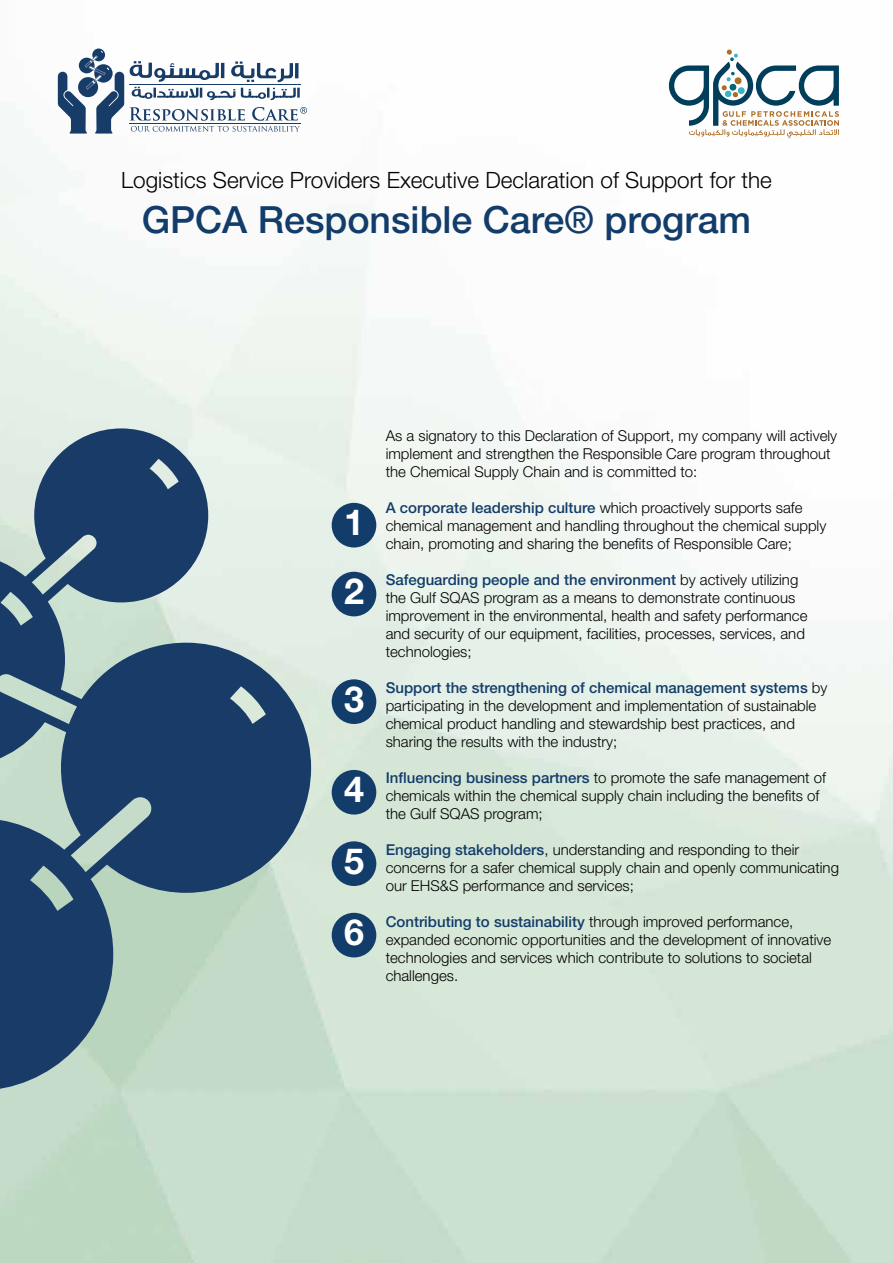
<style>
.page{position:relative;width:893px;height:1263px;background:#fff}
.page>*{position:absolute;margin:0;border:0;box-sizing:border-box;transform-origin:0 0}
.t1{font:500 37.5px "Helvetica Neue LT Std";color:#123c69}
.t2{font:700 36px/71.4px "Helvetica Neue LT Std";color:#fff}
.t3{font:300 22.5px "Helvetica Neue LT Std";color:#000}
.t4{font:300 15px/18px "Helvetica Neue LT Std";color:#000}
.s1{font-weight:500;color:#123c69}
</style>
<div class="page">
<img style="left:0;top:48px;width:893px;height:1215px">
<svg style="left:669px;top:49px;width:170px;height:89px"></svg>
<div style="left:332px;top:503px;width:44px;height:44px;background:#123c69;border-radius:50%"></div>
<div style="left:332px;top:572px;width:44px;height:44px;background:#123c69;border-radius:50%"></div>
<div style="left:332px;top:679px;width:44px;height:45px;background:#123c69;border-radius:50%"></div>
<div style="left:332px;top:770px;width:44px;height:44px;background:#123c69;border-radius:50%"></div>
<div style="left:332px;top:841px;width:44px;height:45px;background:#123c69;border-radius:50%"></div>
<div style="left:332px;top:913px;width:44px;height:44px;background:#123c69;border-radius:50%"></div>
<svg style="left:0;top:428px;width:311px;height:663px;background:#75909d"></svg>
<svg style="left:58px;top:49px;width:249px;height:85px"></svg>
<hr style="left:129px;top:84px;width:171px;height:1px;background:#173c68">
<h3 class="t3" style="left:121px;top:167px;width:652px">Logistics Service Providers Executive Declaration of Support for the</h3>
<h1 class="t1" style="left:142px;top:198px;width:611px">GPCA Responsible Care® program</h1>
<h2 class="t2" style="left:344px;top:487px;width:22px;line-height:68.8px">1<br>2</h2>
<h2 class="t2" style="left:344px;top:662px;width:22px">3</h2>
<h2 class="t2" style="left:344px;top:753px;width:22px;text-align:justify">4<br>5<br>6</h2>
<p class="t4" style="left:386px;top:427px;width:453px">As a signatory to this Declaration of Support, my company will actively implement and strengthen the Responsible Care program throughout the Chemical Supply Chain and is committed to:</p>
<p class="t4" style="left:386px;top:499px;width:442px"><span class="s1">A corporate leadership culture</span> which proactively supports safe chemical management and handling throughout the chemical supply chain, promoting and sharing the benefits of Responsible Care;</p>
<p class="t4" style="left:386px;top:571px;width:423px"><span class="s1">Safeguarding people and the environment</span> by actively utilizing the Gulf SQAS program as a means to demonstrate continuous improvement in the environmental, health and safety performance and security of our equipment, facilities, processes, services, and technologies;</p>
<p class="t4" style="left:386px;top:679px;width:443px"><span class="s1">Support the strengthening of chemical management systems</span> by participating in the development and implementation of sustainable chemical product handling and stewardship best practices, and sharing the results with the industry;</p>
<p class="t4" style="left:386px;top:769px;width:442px"><span class="s1">Influencing business partners</span> to promote the safe management of chemicals within the chemical supply chain including the benefits of the Gulf SQAS program;</p>
<p class="t4" style="left:386px;top:841px;width:455px"><span class="s1">Engaging stakeholders</span>, understanding and responding to their concerns for a safer chemical supply chain and openly communicating our EHS&amp;S performance and services;</p>
<p class="t4" style="left:386px;top:913px;width:447px"><span class="s1">Contributing to sustainability</span> through improved performance, expanded economic opportunities and the development of innovative technologies and services which contribute to solutions to societal challenges.</p>
</div>
